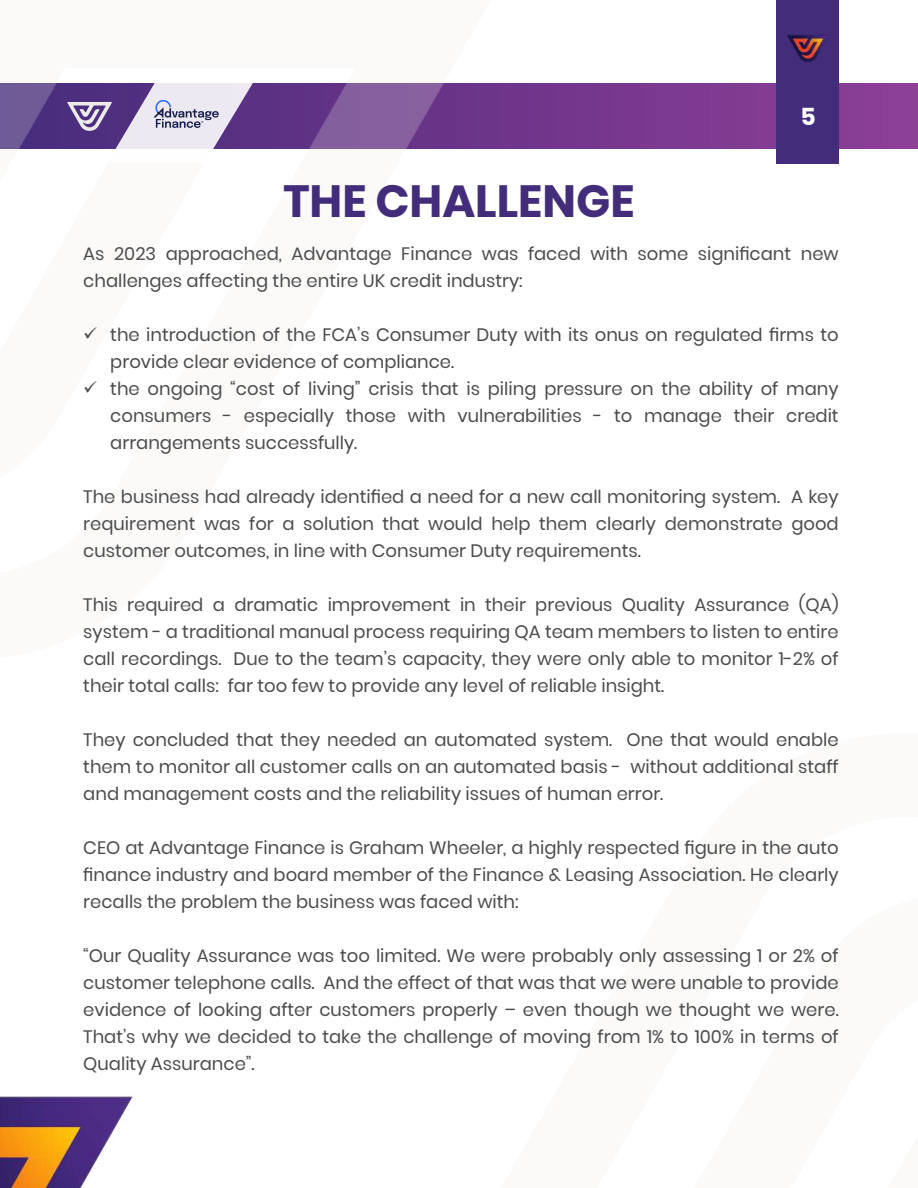
<style>
.page{position:relative;width:918px;height:1188px;background:#fff}
.page>*{position:absolute;margin:0;border:0;box-sizing:border-box;transform-origin:0 0}
.t1{font:700 45px "Poppins";color:#432d7b}
.t2{font:700 23.7px "Poppins";color:#fff}
.t3{font:18px/27px "Poppins";color:#4b4c4d;text-align:justify}
</style>
<div class="page">
<div style="left:0;top:84px;width:918px;height:65px;background:#8d4097"></div>
<img style="left:0;top:0;width:887px;height:164px">
<img style="left:773px;top:22px;width:71px;height:54px">
<svg style="left:67px;top:70px;width:194px;height:93px"></svg>
<img style="left:0;top:1096px;width:133px;height:92px">
<h2 class="t2" style="left:801px;top:103px;width:17px">5</h2>
<h1 class="t1" style="left:284px;top:175px;width:353px">THE CHALLENGE</h1>
<p class="t3" style="left:83px;top:241px;width:757px">As 2023 approached, Advantage Finance was faced with some significant new challenges affecting the entire UK credit industry:</p>
<p class="t3" style="left:110px;top:322px;width:730px;text-align:left">the introduction of the FCA’s Consumer Duty with its onus on regulated firms to provide clear evidence of compliance.<br>the ongoing “cost of living” crisis that is piling pressure on the ability of many consumers - especially those with vulnerabilities - to manage their credit arrangements successfully.</p>
<p class="t3" style="left:83px;top:484px;width:757px">The business had already identified a need for a new call monitoring system. A key requirement was for a solution that would help them clearly demonstrate good customer outcomes, in line with Consumer Duty requirements.</p>
<p class="t3" style="left:83px;top:592px;width:757px">This required a dramatic improvement in their previous Quality Assurance (QA) system - a traditional manual process requiring QA team members to listen to entire call recordings. Due to the team’s capacity, they were only able to monitor 1-2% of their total calls: far too few to provide any level of reliable insight.</p>
<p class="t3" style="left:83px;top:727px;width:757px">They concluded that they needed an automated system. One that would enable them to monitor all customer calls on an automated basis - without additional staff and management costs and the reliability issues of human error.</p>
<p class="t3" style="left:83px;top:835px;width:757px">CEO at Advantage Finance is Graham Wheeler, a highly respected figure in the auto finance industry and board member of the Finance &amp; Leasing Association. He clearly recalls the problem the business was faced with:</p>
<p class="t3" style="left:83px;top:943px;width:757px">“Our Quality Assurance was too limited. We were probably only assessing 1 or 2% of customer telephone calls. And the effect of that was that we were unable to provide evidence of looking after customers properly – even though we thought we were.<br>That’s why we decided to take the challenge of moving from 1% to 100% in terms of Quality Assurance”.</p>
</div>
